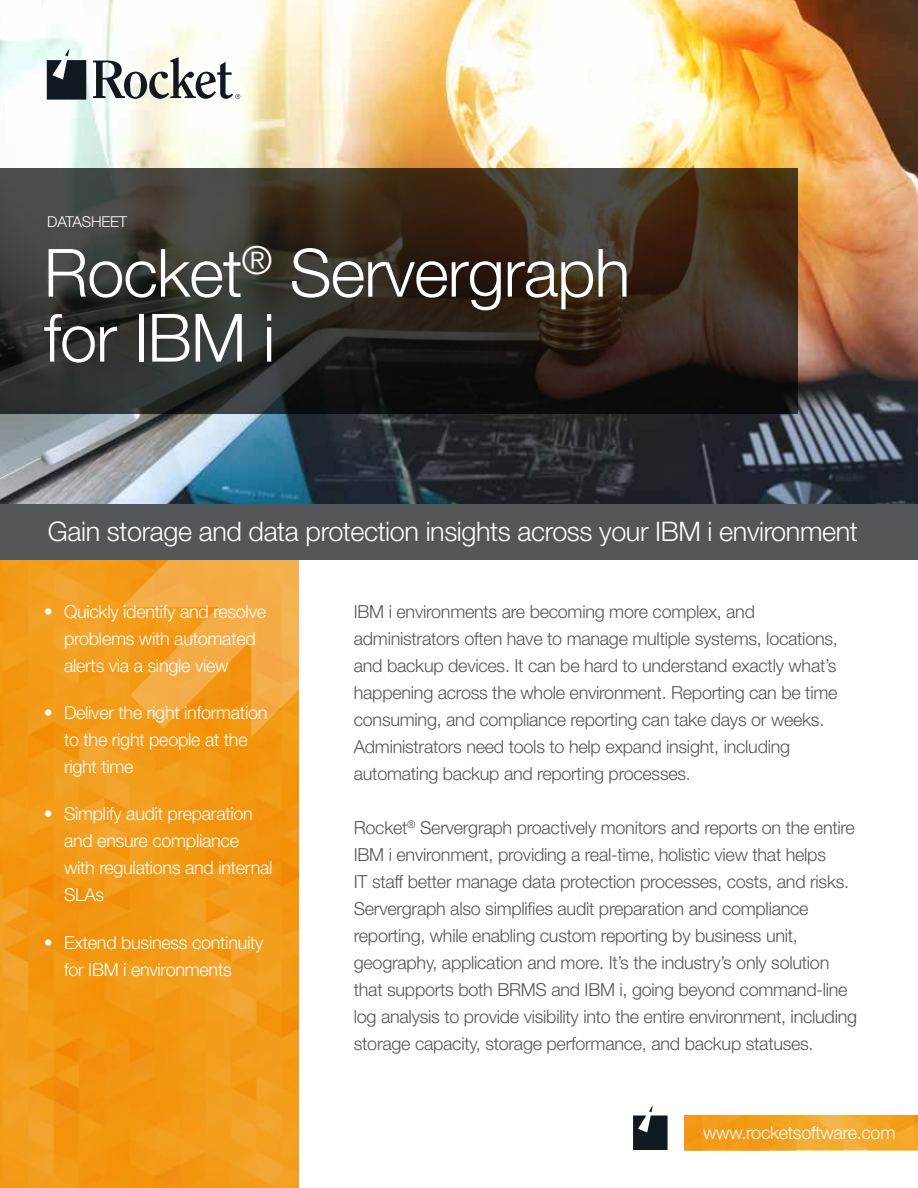
<style>
.page{position:relative;width:918px;height:1188px;background:#fff}
.page>*{position:absolute;margin:0;border:0;box-sizing:border-box;transform-origin:0 0}
.t1{font:300 66.6px/64.9px "Helvetica Neue LT Std";letter-spacing:-.015em;color:#fff}
.t2{font:300 27px "Helvetica Neue LT Std";letter-spacing:-.015em;color:#fff}
.t3{font:300 18px/27px "Helvetica Neue LT Std";letter-spacing:-.015em;color:#53575a}
.t4{font:300 18px/27px "Helvetica Neue LT Std";letter-spacing:-.015em;color:#fff}
.t5{font:300 15px "Helvetica Neue LT Std";letter-spacing:-.015em;color:#fff}
</style>
<div class="page">
<svg style="left:0;top:559px;width:299px;height:629px;background:#f29917"></svg>
<svg style="left:684px;top:1116px;width:234px;height:34px;background:#f3a224"></svg>
<svg style="left:121px;top:559px;width:178px;height:178px;background:#f2a333"></svg>
<img style="left:0;top:0;width:918px;height:504px">
<svg style="left:0;top:169px;width:798px;height:245px;background:#332c24"></svg>
<div style="left:0;top:504px;width:918px;height:55px;background:#53575a"></div>
<svg style="left:93px;top:57px;width:147px;height:42px"></svg>
<svg style="left:47px;top:48px;width:39px;height:52px;background:#545e62"></svg>
<svg style="left:633px;top:1105px;width:35px;height:45px"></svg>
<p class="t5" style="left:47px;top:212px;width:81px">DATASHEET</p>
<h1 class="t1" style="left:44px;top:239px;width:588px">Rocket<sup>®</sup> Servergraph for IBM i</h1>
<h2 class="t2" style="left:48px;top:515px;width:811px">Gain storage and data protection insights across your IBM i environment</h2>
<p class="t4" style="left:64px;top:598px;width:204px;text-indent:-20px">• Quickly identify and resolve problems with automated alerts via a single view</p>
<p class="t4" style="left:64px;top:699px;width:205px;text-indent:-20px">• Deliver the right information to the right people at the right time</p>
<p class="t4" style="left:64px;top:800px;width:210px;text-indent:-20px">• Simplify audit preparation and ensure compliance with regulations and internal<br>SLAs</p>
<p class="t4" style="left:64px;top:928px;width:201px;text-indent:-20px">• Extend business continuity for IBM i environments</p>
<p class="t3" style="left:354px;top:598px;width:486px">IBM i environments are becoming more complex, and administrators often have to manage multiple systems, locations, and backup devices. It can be hard to understand exactly what’s happening across the whole environment. Reporting can be time consuming, and compliance reporting can take days or weeks.<br>Administrators need tools to help expand insight, including automating backup and reporting processes.</p>
<p class="t3" style="left:354px;top:814px;width:505px">Rocket<sup>®</sup> Servergraph proactively monitors and reports on the entire IBM i environment, providing a real-time, holistic view that helps<br>IT staff better manage data protection processes, costs, and risks.<br>Servergraph also simplifies audit preparation and compliance reporting, while enabling custom reporting by business unit, geography, application and more. It’s the industry’s only solution that supports both BRMS and IBM i, going beyond command-line log analysis to provide visibility into the entire environment, including storage capacity, storage performance, and backup statuses.</p>
<p class="t4" style="left:703px;top:1119px;width:194px">www.rocketsoftware.com</p>
</div>
